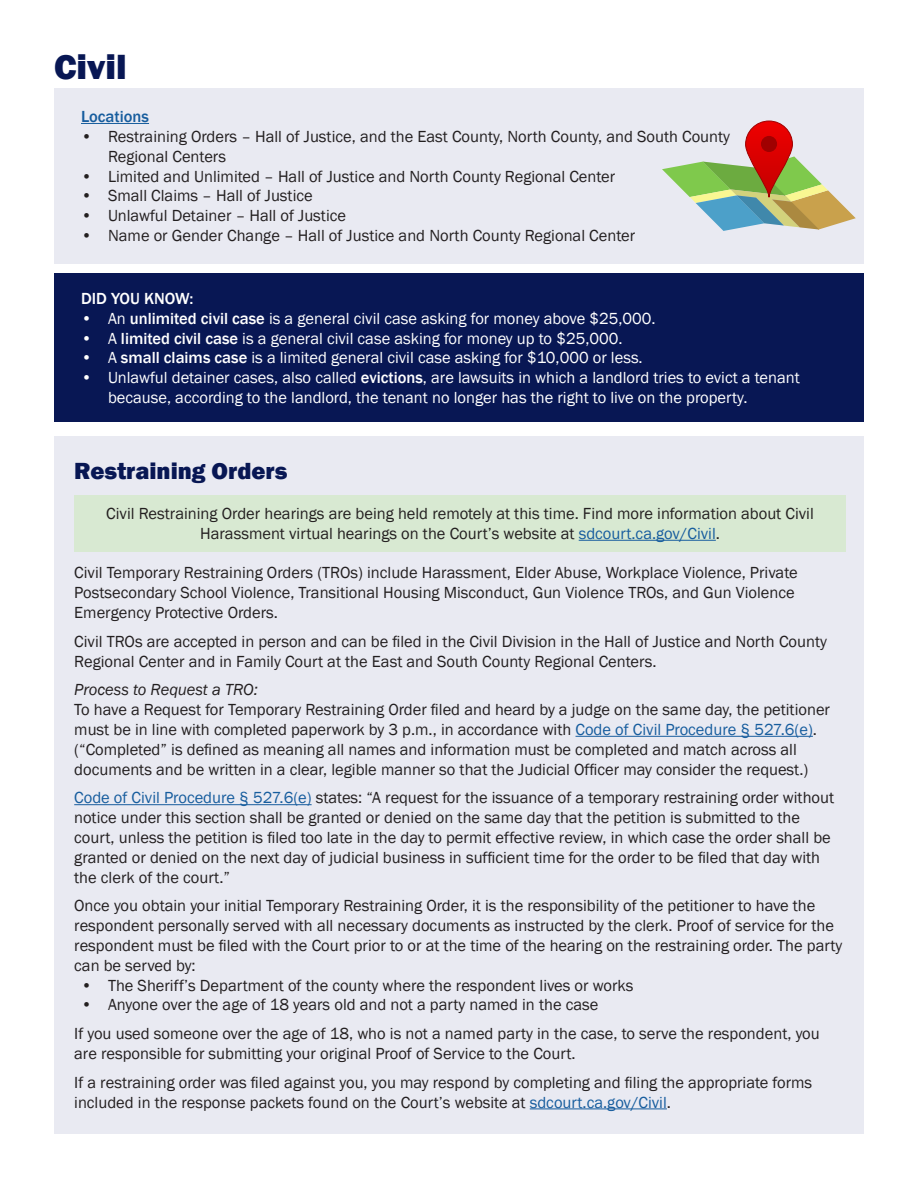
<style>
.page{position:relative;width:918px;height:1188px;background:#fff}
.page>*{position:absolute;margin:0;border:0;box-sizing:border-box;transform-origin:0 0}
.t1{font:800 36px "Franklin Gothic";color:#081754}
.t2{font:800 24px "Franklin Gothic";color:#081754}
.t3{font:16.5px/19.8px "Franklin Gothic";color:#231f20}
.t4{font:16.5px/19.8px "Franklin Gothic";color:#fff}
.t5{font:italic 16.5px "Franklin Gothic";color:#231f20}
.t6{font:500 16.5px "Franklin Gothic";color:#fff}
.t7{font:500 16.5px "Franklin Gothic";color:#175d9e}
.s1{font-weight:500}
.s2{color:#175d9e}
</style>
<div class="page">
<div style="left:54px;top:88px;width:810px;height:176px;background:#e9eaf2"></div>
<hr style="left:81px;top:123px;width:68px;height:1px;background:#175d9e">
<div style="left:54px;top:273px;width:810px;height:149px;background:#081754"></div>
<div style="left:54px;top:436px;width:810px;height:698px;background:#e9eaf2"></div>
<hr style="left:576px;top:736px;width:237px;height:1px;background:#175d9e">
<hr style="left:74px;top:804px;width:238px;height:1px;background:#175d9e">
<hr style="left:530px;top:1108px;width:137px;height:1px;background:#175d9e">
<div style="left:75px;top:495px;width:771px;height:57px;background:#d8e9d2"></div>
<hr style="left:579px;top:540px;width:137px;height:1px;background:#175d9e">
<svg style="left:662px;top:156px;width:194px;height:75px"></svg>
<svg style="left:746px;top:121px;width:46px;height:76px;background:#bf3618"></svg>
<div style="left:745px;top:121px;width:48px;height:77px;border:1px solid #a00000;border-radius:23px"></div>
<div style="left:761px;top:136px;width:16px;height:16px;background:#a00000;border-radius:50%"></div>
<p class="t1" style="left:54px;top:44px;width:74px">Civil</p>
<p class="t7" style="left:81px;top:107px;width:70px">Locations</p>
<p class="t3" style="left:108px;top:127px;width:624px;text-indent:-27px">• Restraining Orders – Hall of Justice, and the East County, North County, and South County<br>Regional Centers</p>
<p class="t3" style="left:81px;top:167px;width:536px">• Limited and Unlimited – Hall of Justice and North County Regional Center</p>
<p class="t3" style="left:81px;top:186px;width:233px">• Small Claims – Hall of Justice</p>
<p class="t3" style="left:81px;top:206px;width:267px">• Unlawful Detainer – Hall of Justice</p>
<p class="t3" style="left:81px;top:226px;width:556px">• Name or Gender Change – Hall of Justice and North County Regional Center</p>
<p class="t6" style="left:81px;top:288px;width:114px">DID YOU KNOW:</p>
<p class="t4" style="left:81px;top:309px;width:576px">• An <span class="s1">unlimited civil case</span> is a general civil case asking for money above $25,000.</p>
<p class="t4" style="left:81px;top:329px;width:543px">• A <span class="s1">limited civil case</span> is a general civil case asking for money up to $25,000.</p>
<p class="t4" style="left:81px;top:348px;width:563px">• A <span class="s1">small claims case</span> is a limited general civil case asking for $10,000 or less.</p>
<p class="t4" style="left:108px;top:368px;width:693px;text-indent:-27px">• Unlawful detainer cases, also called <span class="s1">evictions</span>, are lawsuits in which a landlord tries to evict a tenant because, according to the landlord, the tenant no longer has the right to live on the property.</p>
<p class="t2" style="left:74px;top:456px;width:215px">Restraining Orders</p>
<p class="t3" style="left:106px;top:504px;width:709px;text-align:center">Civil Restraining Order hearings are being held remotely at this time. Find more information about Civil<br>Harassment virtual hearings on the Court’s website at <span class="s2">sdcourt.ca.gov/Civil</span>.</p>
<p class="t3" style="left:74px;top:563px;width:725px">Civil Temporary Restraining Orders (TROs) include Harassment, Elder Abuse, Workplace Violence, Private<br>Postsecondary School Violence, Transitional Housing Misconduct, Gun Violence TROs, and Gun Violence<br>Emergency Protective Orders.</p>
<p class="t3" style="left:74px;top:632px;width:754px">Civil TROs are accepted in person and can be filed in the Civil Division in the Hall of Justice and North County<br>Regional Center and in Family Court at the East and South County Regional Centers.</p>
<p class="t5" style="left:74px;top:680px;width:185px">Process to Request a TRO:</p>
<p class="t3" style="left:74px;top:700px;width:757px">To have a Request for Temporary Restraining Order filed and heard by a judge on the same day, the petitioner must be in line with completed paperwork by 3 p.m., in accordance with <span class="s2">Code of Civil Procedure § 527.6(e)</span>. (“Completed” is defined as meaning all names and information must be completed and match across all documents and be written in a clear, legible manner so that the Judicial Officer may consider the request.)</p>
<p class="t3" style="left:74px;top:788px;width:761px"><span class="s2">Code of Civil Procedure § 527.6(e)</span> states: “A request for the issuance of a temporary restraining order without notice under this section shall be granted or denied on the same day that the petition is submitted to the court, unless the petition is filed too late in the day to permit effective review, in which case the order shall be granted or denied on the next day of judicial business in sufficient time for the order to be filed that day with the clerk of the court.”</p>
<p class="t3" style="left:74px;top:896px;width:770px">Once you obtain your initial Temporary Restraining Order, it is the responsibility of the petitioner to have the respondent personally served with all necessary documents as instructed by the clerk. Proof of service for the respondent must be filed with the Court prior to or at the time of the hearing on the restraining order. The party can be served by:</p>
<p class="t3" style="left:81px;top:976px;width:554px">• The Sheriff’s Department of the county where the respondent lives or works</p>
<p class="t3" style="left:81px;top:995px;width:519px">• Anyone over the age of 18 years old and not a party named in the case</p>
<p class="t3" style="left:74px;top:1024px;width:747px">If you used someone over the age of 18, who is not a named party in the case, to serve the respondent, you are responsible for submitting your original Proof of Service to the Court.</p>
<p class="t3" style="left:74px;top:1073px;width:740px">If a restraining order was filed against you, you may respond by completing and filing the appropriate forms included in the response packets found on the Court’s website at <span class="s2">sdcourt.ca.gov/Civil</span>.</p>
</div>
